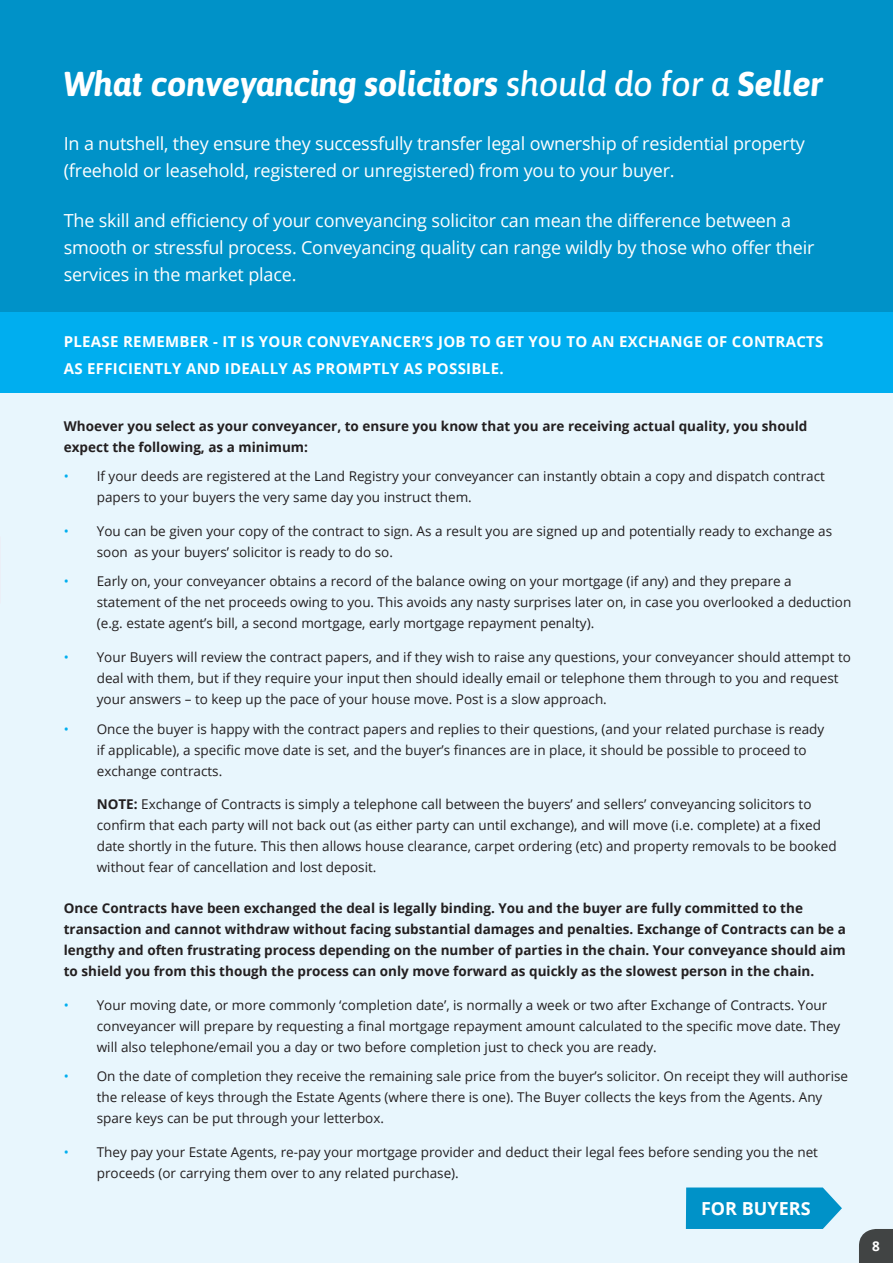
<style>
.page{position:relative;width:893px;height:1263px;background:#fff}
.page>*{position:absolute;margin:0;border:0;box-sizing:border-box;transform-origin:0 0}
.t1{font:italic 700 34.5px "Asap";letter-spacing:-.01em;color:#fff}
.t2{font:18px/27px "Open Sans";letter-spacing:-.01em;color:#fff}
.t3{font:700 18px "Open Sans";color:#fff}
.t4{font:700 15px/27px "Open Sans";letter-spacing:.02em;color:#fff}
.t5{font:13.5px/21px "Open Sans";color:#231f20}
.t6{font:700 13.5px/21px "Open Sans";color:#231f20}
.t7{font:700 13.5px "Open Sans";color:#fff}
.s1{font-weight:500}
.s2{color:#00aeef}
.s3{font-weight:700}
</style>
<div class="page">
<div style="left:0;top:363px;width:893px;height:900px;background:#e8f6fd"></div>
<div style="left:0;top:0;width:893px;height:363px;background:#0092c8"></div>
<div style="left:0;top:313px;width:893px;height:80px;background:#00aeef"></div>
<svg style="left:686px;top:1187px;width:156px;height:42px"></svg>
<svg style="left:859px;top:1229px;width:34px;height:34px"></svg>
<h1 class="t1" style="left:64px;top:64px;width:761px">What conveyancing solicitors <span class="s1">should do for a</span> Seller</h1>
<h2 class="t2" style="left:64px;top:130px;width:743px">In a nutshell, they ensure they successfully transfer legal ownership of residential property (freehold or leasehold, registered or unregistered) from you to your buyer.</h2>
<h2 class="t2" style="left:64px;top:206px;width:752px">The skill and efficiency of your conveyancing solicitor can mean the difference between a smooth or stressful process. Conveyancing quality can range wildly by those who offer their services in the market place.</h2>
<p class="t4" style="left:64px;top:327px;width:761px">PLEASE REMEMBER - IT IS YOUR CONVEYANCER’S JOB TO GET YOU TO AN EXCHANGE OF CONTRACTS<br>AS EFFICIENTLY AND IDEALLY AS PROMPTLY AS POSSIBLE.</p>
<p class="t6" style="left:64px;top:415px;width:745px">Whoever you select as your conveyancer, to ensure you know that you are receiving actual quality, you should expect the following, as a minimum:</p>
<p class="t5" style="left:97px;top:465px;width:730px;text-indent:-33px"><span class="s2">•</span> If your deeds are registered at the Land Registry your conveyancer can instantly obtain a copy and dispatch contract papers to your buyers the very same day you instruct them.</p>
<p class="t5" style="left:97px;top:520px;width:737px;text-indent:-33px"><span class="s2">•</span> You can be given your copy of the contract to sign. As a result you are signed up and potentially ready to exchange as soon as your buyers’ solicitor is ready to do so.</p>
<p class="t5" style="left:97px;top:571px;width:756px;text-indent:-33px"><span class="s2">•</span> Early on, your conveyancer obtains a record of the balance owing on your mortgage (if any) and they prepare a statement of the net proceeds owing to you. This avoids any nasty surprises later on, in case you overlooked a deduction (e.g. estate agent’s bill, a second mortgage, early mortgage repayment penalty).</p>
<p class="t5" style="left:97px;top:646px;width:756px;text-indent:-33px"><span class="s2">•</span> Your Buyers will review the contract papers, and if they wish to raise any questions, your conveyancer should attempt to deal with them, but if they require your input then should ideally email or telephone them through to you and request your answers – to keep up the pace of your house move. Post is a slow approach.</p>
<p class="t5" style="left:97px;top:718px;width:729px;text-indent:-33px"><span class="s2">•</span> Once the buyer is happy with the contract papers and replies to their questions, (and your related purchase is ready if applicable), a specific move date is set, and the buyer’s finances are in place, it should be possible to proceed to exchange contracts.</p>
<p class="t5" style="left:97px;top:794px;width:741px"><span class="s3">NOTE:</span> Exchange of Contracts is simply a telephone call between the buyers’ and sellers’ conveyancing solicitors to confirm that each party will not back out (as either party can until exchange), and will move (i.e. complete) at a fixed date shortly in the future. This then allows house clearance, carpet ordering (etc) and property removals to be booked without fear of cancellation and lost deposit.</p>
<p class="t6" style="left:64px;top:897px;width:784px">Once Contracts have been exchanged the deal is legally binding. You and the buyer are fully committed to the transaction and cannot withdraw without facing substantial damages and penalties. Exchange of Contracts can be a lengthy and often frustrating process depending on the number of parties in the chain. Your conveyance should aim to shield you from this though the process can only move forward as quickly as the slowest person in the chain.</p>
<p class="t5" style="left:97px;top:994px;width:745px;text-indent:-33px"><span class="s2">•</span> Your moving date, or more commonly ‘completion date’, is normally a week or two after Exchange of Contracts. Your conveyancer will prepare by requesting a final mortgage repayment amount calculated to the specific move date. They will also telephone/email you a day or two before completion just to check you are ready.</p>
<p class="t5" style="left:97px;top:1065px;width:753px;text-indent:-33px"><span class="s2">•</span> On the date of completion they receive the remaining sale price from the buyer’s solicitor. On receipt they will authorise the release of keys through the Estate Agents (where there is one). The Buyer collects the keys from the Agents. Any spare keys can be put through your letterbox.</p>
<p class="t5" style="left:97px;top:1141px;width:723px;text-indent:-33px"><span class="s2">•</span> They pay your Estate Agents, re-pay your mortgage provider and deduct their legal fees before sending you the net proceeds (or carrying them over to any related purchase).</p>
<h2 class="t3" style="left:701px;top:1196px;width:111px">FOR BUYERS</h2>
<p class="t7" style="left:872px;top:1237px;width:9px">8</p>
</div>
